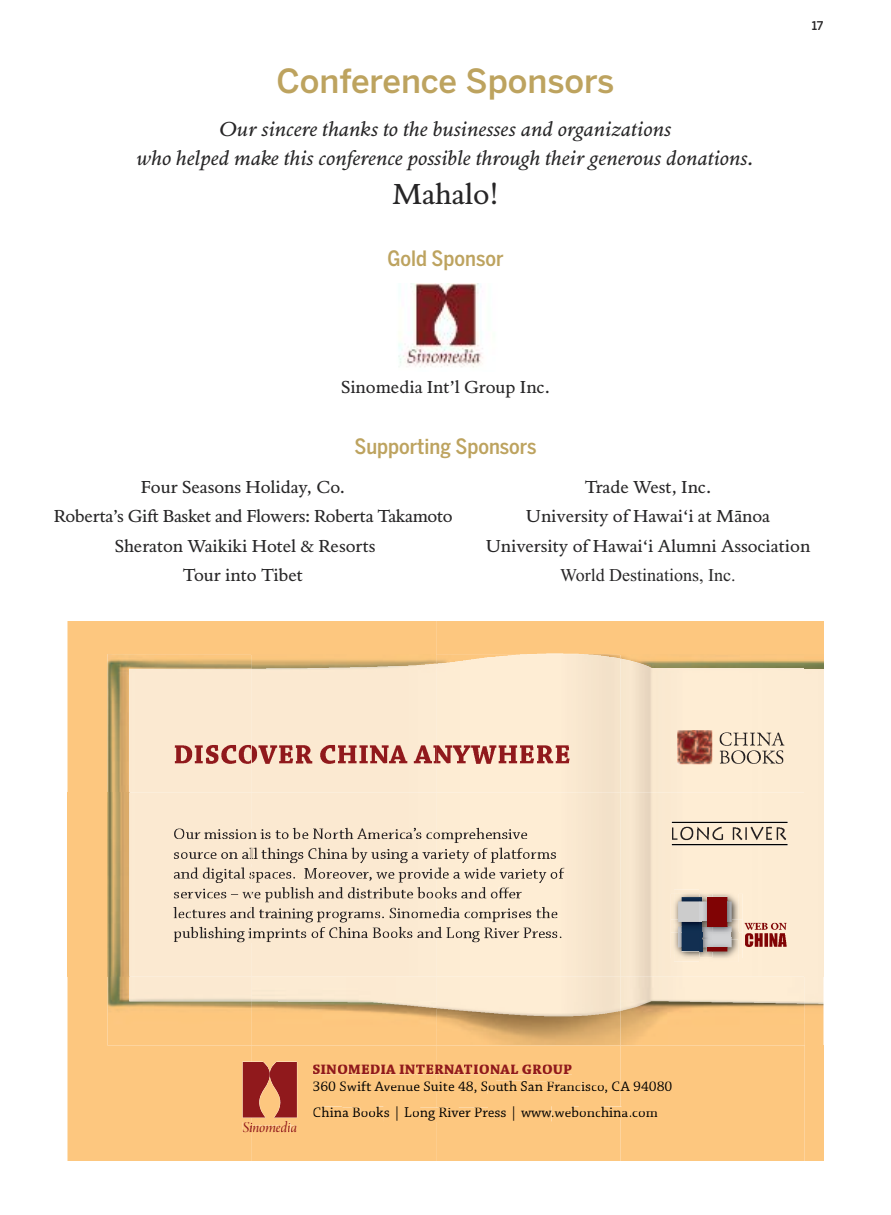
<style>
.page{position:relative;width:891px;height:1215px;background:#fff}
.page>*{position:absolute;margin:0;border:0;box-sizing:border-box;transform-origin:0 0}
.t1{font:500 33px "Benton Sans";color:#bda35f}
.t2{font:30px "Pietro Text";color:#272627}
.t3{font:italic 21px/29.2px "Pietro Text";color:#272627;text-align:center}
.t4{font:500 21px "Benton Sans Cond";color:#bda35f}
.t5{font:18px "Pietro Text";color:#272627}
.t6{font:18px "Times New Roman";color:#272627}
.t7{font:16.2px "Arno Pro Italic Display+FOZEPD";letter-spacing:-.01em;color:#90191c}
.t8{font:15px "Chaparral Pro Regular+FEJDZK";color:#000}
.t9{font:15px "Chaparral Pro Bold+KDNQLH";color:#90191c}
.t10{font:500 12px "Benton Sans";color:#272627}
</style>
<div class="page">
<div style="left:68px;top:621px;width:756px;height:540px;background:#fbe9d1"></div>
<div style="left:68px;top:621px;width:184px;height:171px;background:#fdc77f"></div>
<img style="left:107px;top:654px;width:145px;height:323px">
<img style="left:129px;top:669px;width:123px;height:123px">
<div style="left:252px;top:621px;width:184px;height:33px;background:#fdc77f"></div>
<img style="left:252px;top:664px;width:184px;height:100px">
<div style="left:436px;top:621px;width:184px;height:33px;background:#fdc77f"></div>
<img style="left:436px;top:654px;width:184px;height:110px">
<div style="left:620px;top:621px;width:185px;height:33px;background:#fdc77f"></div>
<img style="left:620px;top:654px;width:185px;height:5px">
<img style="left:624px;top:659px;width:181px;height:133px">
<div style="left:805px;top:621px;width:19px;height:33px;background:#fdc77f"></div>
<img style="left:199px;top:927px;width:53px;height:15px">
<img style="left:200px;top:936px;width:52px;height:6px">
<div style="left:68px;top:792px;width:39px;height:185px;background:#fdc77f"></div>
<img style="left:182px;top:927px;width:16px;height:11px">
<svg style="left:174px;top:931px;width:7px;height:11px"></svg>
<svg style="left:247px;top:907px;width:5px;height:11px"></svg>
<img style="left:213px;top:912px;width:33px;height:2px">
<img style="left:213px;top:914px;width:33px;height:4px">
<img style="left:192px;top:909px;width:21px;height:9px">
<svg style="left:173px;top:907px;width:18px;height:11px"></svg>
<img style="left:227px;top:892px;width:25px;height:2px">
<img style="left:227px;top:894px;width:25px;height:5px">
<img style="left:228px;top:867px;width:24px;height:12px">
<svg style="left:174px;top:869px;width:53px;height:30px"></svg>
<img style="left:191px;top:867px;width:24px;height:1px">
<img style="left:191px;top:868px;width:24px;height:11px">
<img style="left:174px;top:872px;width:16px;height:7px">
<img style="left:229px;top:859px;width:23px;height:4px">
<img style="left:229px;top:847px;width:23px;height:12px">
<img style="left:210px;top:852px;width:18px;height:7px">
<svg style="left:204px;top:852px;width:6px;height:7px"></svg>
<img style="left:189px;top:852px;width:14px;height:7px">
<svg style="left:174px;top:852px;width:14px;height:7px"></svg>
<svg style="left:240px;top:829px;width:12px;height:10px"></svg>
<img style="left:186px;top:829px;width:53px;height:10px">
<img style="left:187px;top:836px;width:52px;height:3px">
<svg style="left:174px;top:828px;width:10px;height:11px"></svg>
<img style="left:388px;top:872px;width:18px;height:11px">
<img style="left:369px;top:872px;width:19px;height:9px">
<svg style="left:318px;top:872px;width:51px;height:7px"></svg>
<img style="left:293px;top:868px;width:24px;height:11px">
<svg style="left:252px;top:871px;width:39px;height:12px"></svg>
<img style="left:380px;top:849px;width:50px;height:8px">
<img style="left:380px;top:856px;width:48px;height:7px">
<img style="left:360px;top:852px;width:19px;height:11px">
<img style="left:341px;top:847px;width:18px;height:12px">
<img style="left:318px;top:847px;width:22px;height:12px">
<img style="left:252px;top:847px;width:65px;height:10px">
<img style="left:252px;top:857px;width:65px;height:6px">
<img style="left:416px;top:832px;width:16px;height:7px">
<svg style="left:368px;top:828px;width:48px;height:11px"></svg>
<img style="left:339px;top:828px;width:26px;height:5px">
<img style="left:340px;top:833px;width:27px;height:6px">
<svg style="left:325px;top:832px;width:14px;height:7px"></svg>
<img style="left:313px;top:828px;width:10px;height:11px">
<img style="left:302px;top:832px;width:20px;height:7px">
<img style="left:261px;top:828px;width:39px;height:11px">
<img style="left:252px;top:832px;width:29px;height:7px">
<img style="left:252px;top:887px;width:184px;height:90px">
<svg style="left:397px;top:907px;width:39px;height:11px"></svg>
<svg style="left:426px;top:887px;width:10px;height:12px"></svg>
<svg style="left:407px;top:868px;width:29px;height:11px"></svg>
<img style="left:537px;top:852px;width:19px;height:7px">
<svg style="left:499px;top:847px;width:38px;height:12px"></svg>
<img style="left:482px;top:848px;width:16px;height:15px">
<img style="left:462px;top:852px;width:19px;height:11px">
<svg style="left:430px;top:849px;width:32px;height:10px"></svg>
<svg style="left:521px;top:832px;width:7px;height:7px"></svg>
<img style="left:486px;top:829px;width:34px;height:6px">
<img style="left:486px;top:835px;width:33px;height:4px">
<img style="left:469px;top:828px;width:16px;height:11px">
<svg style="left:463px;top:832px;width:6px;height:7px"></svg>
<img style="left:441px;top:832px;width:21px;height:11px">
<svg style="left:433px;top:832px;width:7px;height:7px"></svg>
<img style="left:436px;top:867px;width:129px;height:110px">
<img style="left:639px;top:792px;width:165px;height:185px">
<svg style="left:68px;top:977px;width:737px;height:184px;background:#f6c587"></svg>
<img style="left:805px;top:977px;width:19px;height:68px">
<div style="left:805px;top:1045px;width:19px;height:116px;background:#fdc77f"></div>
<img style="left:398px;top:284px;width:85px;height:84px">
<h1 class="t1" style="left:276px;top:69px;width:340px">Conference Sponsors</h1>
<p class="t3" style="left:137px;top:114px;width:619px">Our sincere thanks to the businesses and organizations<br>who helped make this conference possible through their generous donations.</p>
<h2 class="t2" style="left:392px;top:177px;width:108px">Mahalo!</h2>
<p class="t4" style="left:387px;top:246px;width:118px">Gold Sponsor</p>
<p class="t5" style="left:341px;top:376px;width:210px">Sinomedia Int’l Group Inc.</p>
<p class="t4" style="left:354px;top:435px;width:184px">Supporting Sponsors</p>
<p class="t10" style="left:812px;top:21px;width:13px">17</p>
<p class="t5" style="left:141px;top:476px;width:206px">Four Seasons Holiday, Co.</p>
<p class="t5" style="left:585px;top:476px;width:128px">Trade West, Inc.</p>
<p class="t5" style="left:54px;top:506px;width:400px">Roberta’s Gift Basket and Flowers: Roberta Takamoto</p>
<p class="t5" style="left:526px;top:506px;width:246px">University of Hawai‘i at Mānoa</p>
<p class="t5" style="left:115px;top:535px;width:262px">Sheraton Waikiki Hotel &amp; Resorts</p>
<p class="t5" style="left:486px;top:535px;width:326px">University of Hawai‘i Alumni Association</p>
<p class="t5" style="left:183px;top:564px;width:122px">Tour into Tibet</p>
<p class="t6" style="left:560px;top:564px;width:177px">World Destinations, Inc.</p>
<p class="t9" style="left:312px;top:1064px;width:261px">SINOMEDIA INTERNATIONAL GROUP</p>
<p class="t7" style="left:242px;top:1121px;width:56px">Sinomedia</p>
<p class="t8" style="left:312px;top:1081px;width:361px">360 Swift Avenue Suite 48, South San Francisco, CA 94080</p>
<p class="t8" style="left:312px;top:1107px;width:347px">China Books | Long River Press | www.webonchina.com</p>
</div>
